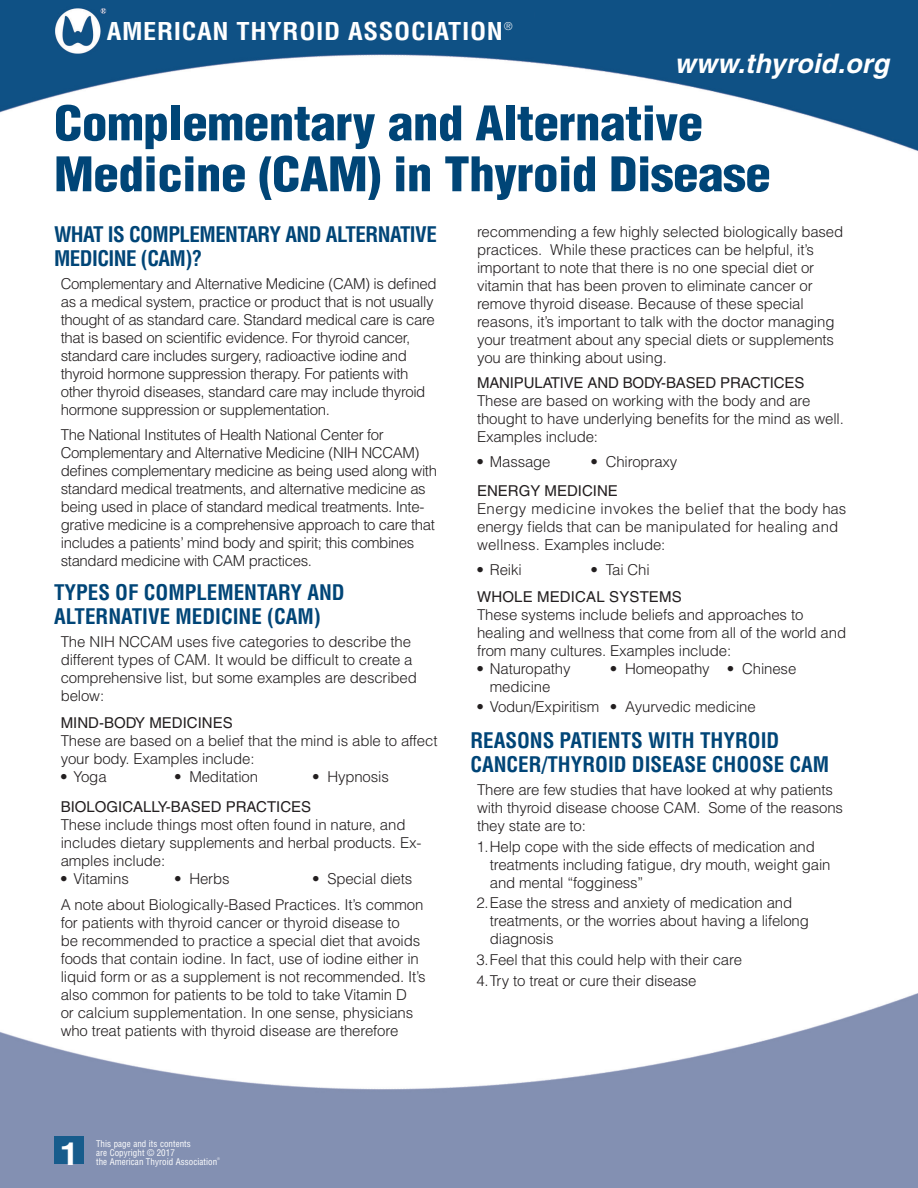
<style>
.page{position:relative;width:918px;height:1188px;background:#fff}
.page>*{position:absolute;margin:0;border:0;box-sizing:border-box;transform-origin:0 0}
.t1{font:900 condensed 46.5px/50.8px "Helvetica";letter-spacing:-.01em;color:#004577;scale:1.1 1}
.t2{font:700 condensed 30px "Helvetica";color:#fff;scale:1.18 1}
.t3{font:italic 700 27px "Helvetica";letter-spacing:.01em;color:#fff}
.t4{font:700 condensed 24px "Helvetica";letter-spacing:.025em;color:#fff;scale:1.1 1}
.t5{font:700 condensed 21px/24px "Helvetica";color:#004577}
.t6{font:700 condensed 21px/24px "Helvetica";letter-spacing:-.025em;color:#004577}
.t7{font:300 15px/18px "Helvetica";letter-spacing:-.01em;color:#231f20}
.t8{font:300 15px/18px "Helvetica";letter-spacing:.01em;color:#231f20}
.t9{font:15px "Helvetica";color:#231f20}
.t10{font:300 condensed 10.5px "Helvetica";color:#fff}
.t11{font:condensed 9px/9px "Helvetica";letter-spacing:.005em;color:#fff}
.t12{font:300 condensed 3.45px "Helvetica";color:#fff}
</style>
<div class="page">
<img style="left:0;top:0;width:918px;height:1188px">
<div style="left:55px;top:1136px;width:29px;height:28px;background:#175c8c"></div>
<h3 class="t4" style="left:107px;top:16px;width:362px">AMERICAN THYROID ASSOCIATION</h3>
<p class="t10" style="left:504px;top:19px;width:10px">®</p>
<h3 class="t3" style="left:675px;top:47px;width:216px">www.thyroid.org</h3>
<h1 class="t1" style="left:54px;top:97px;width:653px">Complementary and Alternative<br>Medicine (CAM) in Thyroid Disease</h1>
<h3 class="t6" style="left:54px;top:222px;width:384px">WHAT IS COMPLEMENTARY AND ALTERNATIVE<br>MEDICINE (CAM)?</h3>
<p class="t7" style="left:61px;top:275px;width:377px">Complementary and Alternative Medicine (CAM) is defined as a medical system, practice or product that is not usually thought of as standard care. Standard medical care is care that is based on scientific evidence. For thyroid cancer, standard care includes surgery, radioactive iodine and thyroid hormone suppression therapy. For patients with other thyroid diseases, standard care may include thyroid hormone suppression or supplementation.</p>
<p class="t7" style="left:61px;top:426px;width:378px">The National Institutes of Health National Center for Complementary and Alternative Medicine (NIH NCCAM) defines complementary medicine as being used along with standard medical treatments, and alternative medicine as being used in place of standard medical treatments. Inte&shy;grative medicine is a comprehensive approach to care that includes a patients’ mind body and spirit; this combines standard medicine with CAM practices.</p>
<h3 class="t5" style="left:54px;top:580px;width:292px">TYPES OF COMPLEMENTARY AND<br>ALTERNATIVE MEDICINE (CAM)</h3>
<p class="t7" style="left:61px;top:632px;width:358px">The NIH NCCAM uses five categories to describe the different types of CAM. It would be difficult to create a comprehensive list, but some examples are described below:</p>
<p class="t9" style="left:61px;top:714px;width:173px">MIND-BODY MEDICINES</p>
<p class="t7" style="left:61px;top:732px;width:378px">These are based on a belief that the mind is able to affect your body. Examples include:</p>
<p class="t7" style="left:60px;top:768px;width:48px">• Yoga</p>
<p class="t7" style="left:174px;top:768px;width:86px">• Meditation</p>
<p class="t7" style="left:312px;top:768px;width:78px">• Hypnosis</p>
<p class="t9" style="left:61px;top:798px;width:252px">BIOLOGICALLY-BASED PRACTICES</p>
<p class="t7" style="left:61px;top:815px;width:362px">These include things most often found in nature, and includes dietary supplements and herbal products. Ex&shy;amples include:</p>
<p class="t7" style="left:60px;top:869px;width:70px">• Vitamins</p>
<p class="t7" style="left:174px;top:869px;width:57px">• Herbs</p>
<p class="t7" style="left:477px;top:223px;width:368px">recommending a few highly selected biologically based practices. While these practices can be helpful, it’s important to note that there is no one special diet or vitamin that has been proven to eliminate cancer or remove thyroid disease. Because of these special reasons, it’s important to talk with the doctor managing your treatment about any special diets or supplements you are thinking about using.</p>
<p class="t9" style="left:477px;top:374px;width:329px">MANIPULATIVE AND BODY-BASED PRACTICES</p>
<p class="t7" style="left:477px;top:392px;width:368px">These are based on working with the body and are thought to have underlying benefits for the mind as well.<br>Examples include:</p>
<p class="t7" style="left:476px;top:452px;width:76px">• Massage</p>
<p class="t7" style="left:590px;top:452px;width:89px">• Chiropraxy</p>
<p class="t9" style="left:477px;top:482px;width:142px">ENERGY MEDICINE</p>
<p class="t8" style="left:477px;top:500px;width:371px">Energy medicine invokes the belief that the body has energy fields that can be manipulated for healing and wellness. Examples include:</p>
<p class="t7" style="left:476px;top:560px;width:47px">• Reiki</p>
<p class="t7" style="left:590px;top:560px;width:61px">• Tai Chi</p>
<p class="t9" style="left:477px;top:588px;width:206px">WHOLE MEDICAL SYSTEMS</p>
<p class="t7" style="left:477px;top:605px;width:371px">These systems include beliefs and approaches to healing and wellness that come from all of the world and from many cultures. Examples include:</p>
<p class="t7" style="left:476px;top:659px;width:96px">• Naturopathy</p>
<p class="t7" style="left:610px;top:659px;width:188px">• Homeopathy • Chinese</p>
<p class="t7" style="left:490px;top:677px;width:62px">medicine</p>
<p class="t7" style="left:476px;top:698px;width:281px">• Vodun/Expiritism • Ayurvedic medicine</p>
<h3 class="t5" style="left:470px;top:728px;width:360px">REASONS PATIENTS WITH THYROID<br>CANCER/THYROID DISEASE CHOOSE CAM</h3>
<p class="t7" style="left:477px;top:780px;width:367px">There are few studies that have looked at why patients with thyroid disease choose CAM. Some of the reasons they state are to:</p>
<p class="t7" style="left:490px;top:837px;width:342px;text-indent:-14px">1.Help cope with the side effects of medication and treatments including fatigue, dry mouth, weight gain and mental “fogginess”</p>
<p class="t7" style="left:490px;top:894px;width:321px;text-indent:-14px">2.Ease the stress and anxiety of medication and treatments, or the worries about having a lifelong diagnosis</p>
<p class="t7" style="left:476px;top:949px;width:267px;line-height:20.7px">3.Feel that this could help with their care<br>4.Try to treat or cure their disease</p>
<p class="t7" style="left:61px;top:865px;width:364px;line-height:26.7px;text-indent:251px">• Special diets<br>A note about Biologically-Based Practices. It’s common</p>
<p class="t7" style="left:61px;top:914px;width:367px">for patients with thyroid cancer or thyroid disease to<br>be recommended to practice a special diet that avoids foods that contain iodine. In fact, use of iodine either in liquid form or as a supplement is not recommended. It’s also common for patients to be told to take Vitamin D<br>or calcium supplementation. In one sense, physicians who treat patients with thyroid disease are therefore</p>
<h2 class="t2" style="left:60px;top:1135px;width:16px">1</h2>
<p class="t11" style="left:96px;top:1139px;width:123px">This page and its contents<br>are Copyright © 2017<br>the American Thyroid Association</p>
<p class="t12" style="left:217px;top:1157px;width:4px">®</p>
</div>
